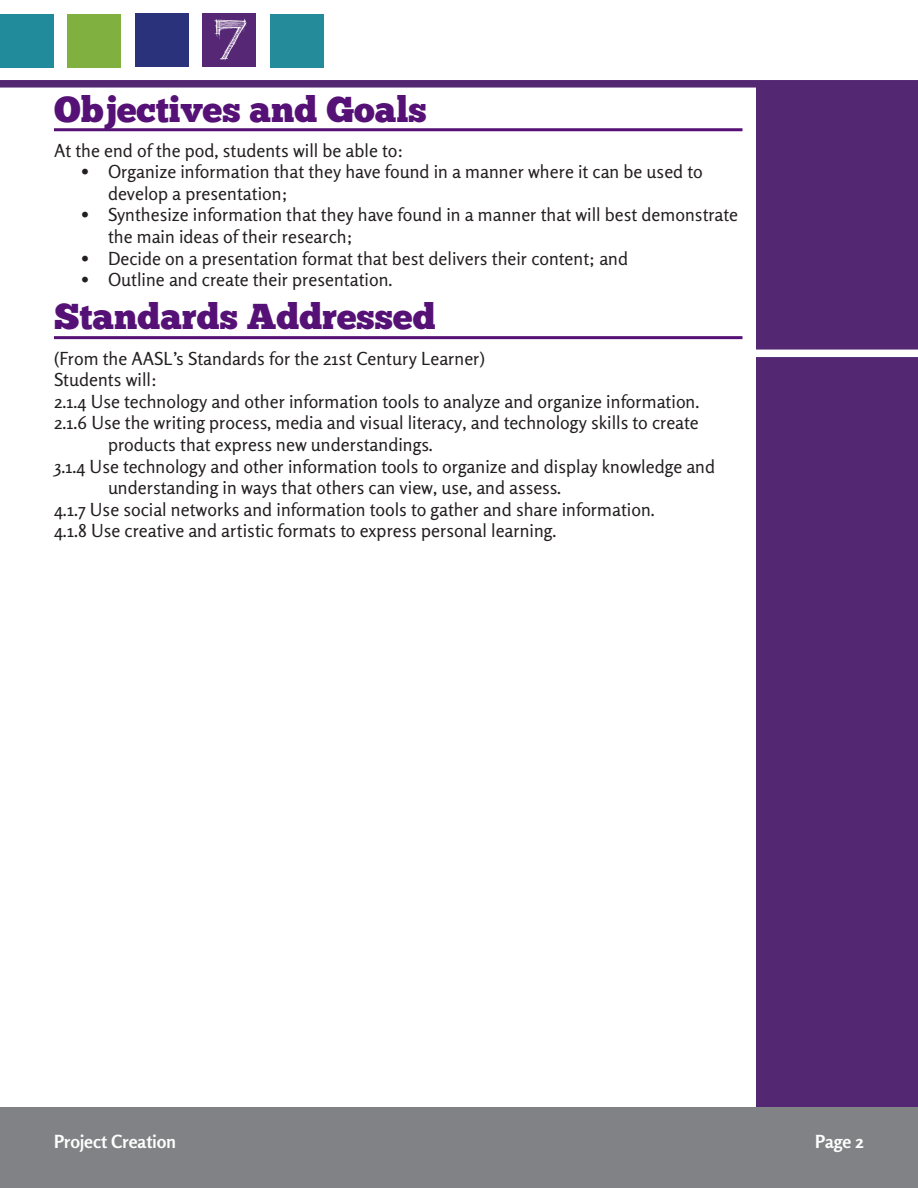
<style>
.page{position:relative;width:918px;height:1188px;background:#fff}
.page>*{position:absolute;margin:0;border:0;box-sizing:border-box;transform-origin:0 0}
.t1{font:700 54px "FFF Tusj";color:#fff}
.Right_Col_Heading_1{font:36px "Chunk Five";color:#551176}
.Standards{font:18px/21.6px "Rosario";color:#231f20}
.t2{font:700 18px "Rosario";color:#fff}
</style>
<div class="page">
<div style="left:756px;top:87px;width:162px;height:1101px;background:#542773"></div>
<div style="left:0;top:80px;width:918px;height:8px;background:#542773"></div>
<div style="left:756px;top:350px;width:162px;height:7px;background:#fff"></div>
<div style="left:0;top:1107px;width:918px;height:81px;background:#808285"></div>
<div style="left:0;top:14px;width:54px;height:54px;background:#228b9b"></div>
<div style="left:68px;top:14px;width:54px;height:54px;background:#80b040"></div>
<div style="left:135px;top:13px;width:54px;height:54px;background:#2a327b"></div>
<div style="left:202px;top:13px;width:54px;height:54px;background:#552774"></div>
<div style="left:270px;top:14px;width:54px;height:54px;background:#248b9b"></div>
<hr style="left:54px;top:128px;width:688px;height:3px;background:#551176">
<hr style="left:54px;top:336px;width:688px;height:3px;background:#551176">
<h1 class="t1" style="left:214px;top:-2px;width:33px">7</h1>
<p class="Right_Col_Heading_1" style="left:54px;top:87px;width:374px">Objectives and Goals</p>
<p class="Standards" style="left:54px;top:139px;width:351px">At the end of the pod, students will be able to:</p>
<p class="Standards" style="left:108px;top:161px;width:596px;text-indent:-27px">• Organize information that they have found in a manner where it can be used to develop a presentation;</p>
<p class="Standards" style="left:108px;top:204px;width:631px;text-indent:-27px">• Synthesize information that they have found in a manner that will best demonstrate the main ideas of their research;</p>
<p class="Standards" style="left:81px;top:247px;width:549px">• Decide on a presentation format that best delivers their content; and</p>
<p class="Standards" style="left:81px;top:269px;width:313px">• Outline and create their presentation.</p>
<p class="Right_Col_Heading_1" style="left:54px;top:295px;width:383px">Standards Addressed</p>
<p class="Standards" style="left:54px;top:347px;width:433px">(From the AASL’s Standards for the 21st Century Learner)</p>
<p class="Standards" style="left:54px;top:369px;width:105px">Students will:</p>
<p class="Standards" style="left:54px;top:390px;width:647px">2.1.4 Use technology and other information tools to analyze and organize information.</p>
<p class="Standards" style="left:108px;top:412px;width:592px;text-indent:-54px">2.1.6 Use the writing process, media and visual literacy, and technology skills to create products that express new understandings.</p>
<p class="Standards" style="left:108px;top:455px;width:609px;text-indent:-54px">3.1.4 Use technology and other information tools to organize and display knowledge and understanding in ways that others can view, use, and assess.</p>
<p class="Standards" style="left:54px;top:498px;width:603px">4.1.7 Use social networks and information tools to gather and share information.</p>
<p class="Standards" style="left:54px;top:520px;width:504px">4.1.8 Use creative and artistic formats to express personal learning.</p>
<p class="t2" style="left:54px;top:1130px;width:123px">Project Creation</p>
<p class="t2" style="left:815px;top:1130px;width:50px">Page 2</p>
</div>
